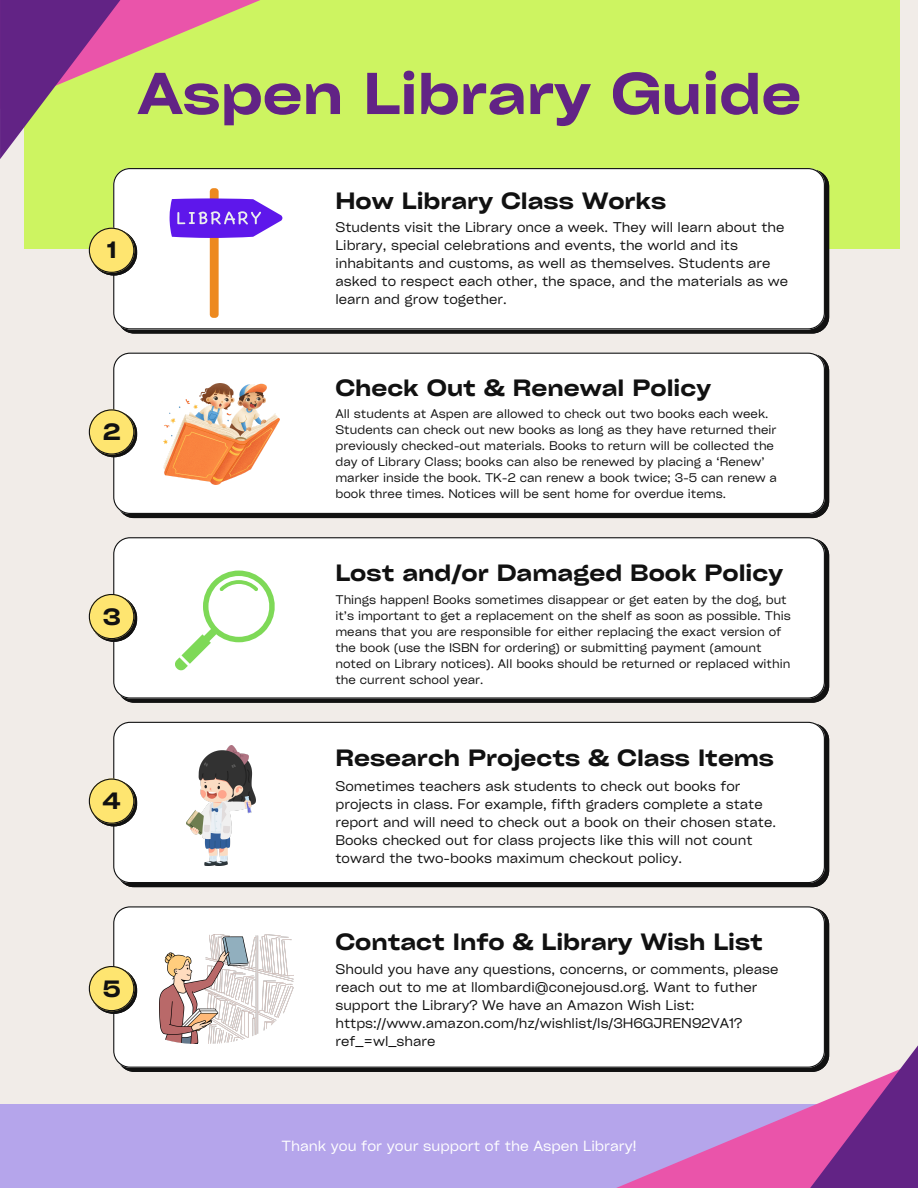
<style>
.page{position:relative;width:918px;height:1188px;background:#f1ece8}
.page>*{position:absolute;margin:0;border:0;box-sizing:border-box;transform-origin:0 0}
.t1{font:600 expanded 56.4px "Cy Grotesk";color:#622385}
.t2{font:600 expanded 22.65px "Cy Grotesk";color:#111}
.t3{font:14.1px "Cy Grotesk Key";color:#fff}
.t4{font:13.5px/18px "Cy Grotesk Key";color:#111}
.t5{font:12px/16px "Cy Grotesk Key";color:#111}
</style>
<div class="page">
<div style="left:25px;top:0;width:875px;height:248px;background:#cdf461"></div>
<svg style="left:122px;top:175px;width:707px;height:159px"></svg>
<div style="left:122px;top:360px;width:707px;height:158px;background:#111"></div>
<div style="left:113px;top:168px;width:712px;height:161px;background:#fff"></div>
<div style="left:113px;top:353px;width:712px;height:160px;background:#fff"></div>
<svg style="left:122px;top:544px;width:707px;height:159px"></svg>
<div style="left:113px;top:537px;width:712px;height:161px;background:#fff"></div>
<div style="left:123px;top:729px;width:706px;height:158px;background:#111"></div>
<div style="left:113px;top:722px;width:712px;height:161px;background:#fff"></div>
<div style="left:113px;top:906px;width:712px;height:161px;background:#fff"></div>
<div style="left:0;top:1104px;width:918px;height:84px;background:#b5a5eb"></div>
<svg style="left:89px;top:228px;width:48px;height:47px"></svg>
<svg style="left:89px;top:409px;width:48px;height:48px"></svg>
<svg style="left:89px;top:594px;width:48px;height:48px"></svg>
<svg style="left:89px;top:779px;width:48px;height:47px"></svg>
<svg style="left:89px;top:966px;width:48px;height:48px"></svg>
<div style="left:210px;top:188px;width:9px;height:130px;background:#ed891f;border-radius:3px"></div>
<svg style="left:170px;top:198px;width:113px;height:40px"></svg>
<img style="left:163px;top:383px;width:116px;height:102px">
<svg style="left:174px;top:571px;width:104px;height:100px"></svg>
<img style="left:187px;top:746px;width:68px;height:119px">
<img style="left:159px;top:934px;width:134px;height:109px">
<svg style="left:0;top:0;width:260px;height:159px"></svg>
<svg style="left:589px;top:1046px;width:213px;height:142px"></svg>
<svg style="left:802px;top:996px;width:116px;height:192px"></svg>
<p class="t1" style="left:138px;top:58px;width:665px">Aspen Library Guide</p>
<p class="t2" style="left:107px;top:236px;width:11px">1</p>
<h2 class="t2" style="left:335px;top:187px;width:332px">How Library Class Works</h2>
<p class="t4" style="left:335px;top:218px;width:454px">Students visit the Library once a week. They will learn about the Library, special celebrations and events, the world and its inhabitants and customs, as well as themselves. Students are asked to respect each other, the space, and the materials as we learn and grow together.</p>
<h2 class="t2" style="left:103px;top:417px;width:19px">2</h2>
<h3 class="t2" style="left:103px;top:602px;width:19px">3</h3>
<p class="t2" style="left:103px;top:786px;width:19px">4</p>
<p class="t2" style="left:103px;top:974px;width:19px">5</p>
<h3 class="t2" style="left:335px;top:374px;width:377px">Check Out &amp; Renewal Policy</h3>
<p class="t5" style="left:335px;top:406px;width:443px">All students at Aspen are allowed to check out two books each week.<br>Students can check out new books as long as they have returned their previously checked-out materials. Books to return will be collected the day of Library Class; books can also be renewed by placing a ‘Renew’ marker inside the book. TK-2 can renew a book twice; 3-5 can renew a book three times. Notices will be sent home for overdue items.</p>
<h2 class="t2" style="left:335px;top:558px;width:449px">Lost and/or Damaged Book Policy</h2>
<p class="t5" style="left:335px;top:591px;width:457px">Things happen! Books sometimes disappear or get eaten by the dog, but it’s important to get a replacement on the shelf as soon as possible. This means that you are responsible for either replacing the exact version of the book (use the ISBN for ordering) or submitting payment (amount noted on Library notices). All books should be returned or replaced within the current school year.</p>
<p class="t2" style="left:335px;top:743px;width:440px">Research Projects &amp; Class Items</p>
<p class="t4" style="left:335px;top:776px;width:442px">Sometimes teachers ask students to check out books for projects in class. For example, fifth graders complete a state report and will need to check out a book on their chosen state.<br>Books checked out for class projects like this will not count toward the two-books maximum checkout policy.</p>
<h2 class="t2" style="left:335px;top:927px;width:429px">Contact Info &amp; Library Wish List</h2>
<p class="t4" style="left:335px;top:960px;width:445px">Should you have any questions, concerns, or comments, please reach out to me at llombardi@conejousd.org. Want to futher support the Library? We have an Amazon Wish List: https://www.amazon.com/hz/wishlist/ls/3H6GJREN92VA1? ref_=wl_share</p>
<h2 class="t3" style="left:281px;top:1137px;width:357px">Thank you for your support of the Aspen Library!</h2>
</div>
